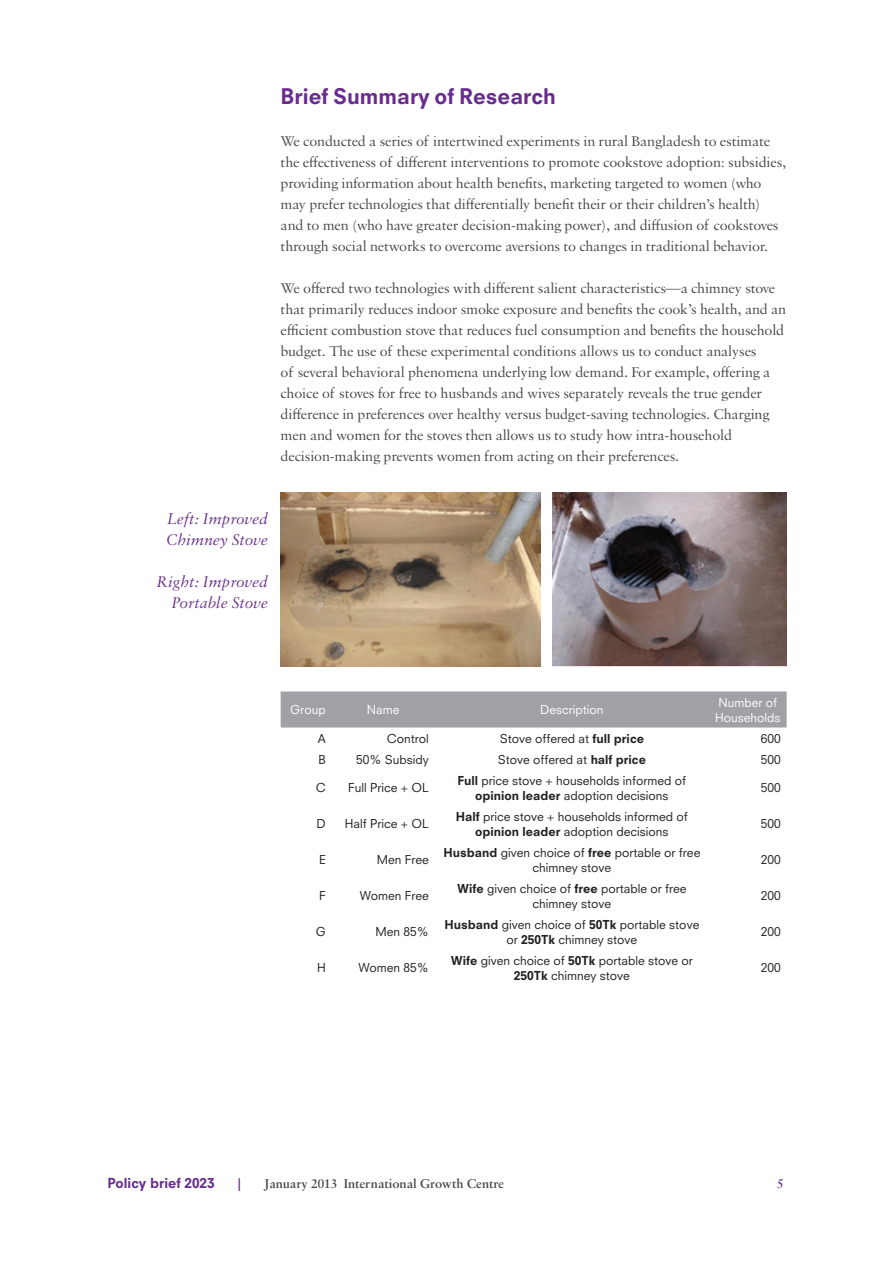
<style>
.page{position:relative;width:893px;height:1263px;background:#fff}
.page>*{position:absolute;margin:0;border:0;box-sizing:border-box;transform-origin:0 0}
.t1{font:800 21px "Neuzeit SLT Std";color:#672c8e}
.t2{font:italic 16.5px/21px "Sabon MT Std";color:#672c8e}
.t3{font:15px/21px "Sabon MT Std";letter-spacing:-.01em;color:#454647}
.t4{font:600 13.5px "Sabon MT Std";color:#454647}
.t5{font:800 13.5px "Neuzeit SLT Std";color:#672c8e}
.t6{font:600 13.5px "Sabon MT Std";color:#672c8e}
.t7{font:12px/15px "Neuzeit SLT Std";color:#231f20;text-align:center}
.t8{font:12px/15px "Neuzeit SLT Std";color:#fff}
.s1{font-weight:800}
</style>
<div class="page">
<div style="left:281px;top:691px;width:506px;height:36px;background:#a1a1a5"></div>
<img style="left:281px;top:492px;width:259px;height:175px">
<img style="left:553px;top:492px;width:234px;height:174px">
<h1 class="t1" style="left:281px;top:83px;width:277px">Brief Summary of Research</h1>
<p class="t3" style="left:281px;top:130px;width:507px">We conducted a series of intertwined experiments in rural Bangladesh to estimate the effectiveness of different interventions to promote cookstove adoption: subsidies, providing information about health benefits, marketing targeted to women (who may prefer technologies that differentially benefit their or their children’s health) and to men (who have greater decision-making power), and diffusion of cookstoves through social networks to overcome aversions to changes in traditional behavior.</p>
<p class="t3" style="left:281px;top:277px;width:507px">We offered two technologies with different salient characteristics—a chimney stove that primarily reduces indoor smoke exposure and benefits the cook’s health, and an efficient combustion stove that reduces fuel consumption and benefits the household budget. The use of these experimental conditions allows us to conduct analyses<br>of several behavioral phenomena underlying low demand. For example, offering a choice of stoves for free to husbands and wives separately reveals the true gender difference in preferences over healthy versus budget-saving technologies. Charging men and women for the stoves then allows us to study how intra-household decision-making prevents women from acting on their preferences.</p>
<p class="t2" style="left:166px;top:508px;width:103px">Left: Improved<br>Chimney Stove</p>
<p class="t2" style="left:157px;top:571px;width:113px;text-align:right">Right: Improved<br>Portable Stove</p>
<p class="t8" style="left:290px;top:702px;width:37px">Group</p>
<p class="t8" style="left:367px;top:702px;width:34px">Name</p>
<p class="t8" style="left:540px;top:702px;width:65px">Description</p>
<p class="t8" style="left:715px;top:694px;width:67px">Number of<br>Households</p>
<p class="t7" style="left:318px;top:730px;width:10px">A</p>
<p class="t7" style="left:387px;top:730px;width:44px">Control</p>
<p class="t7" style="left:500px;top:730px;width:146px">Stove offered at <span class="s1">full price</span></p>
<p class="t7" style="left:761px;top:730px;width:22px">600</p>
<p class="t7" style="left:318px;top:751px;width:9px">B</p>
<p class="t7" style="left:356px;top:751px;width:74px">50% Subsidy</p>
<p class="t7" style="left:498px;top:751px;width:150px">Stove offered at <span class="s1">half price</span></p>
<p class="t7" style="left:761px;top:751px;width:22px">500</p>
<p class="t7" style="left:316px;top:780px;width:11px">C</p>
<p class="t7" style="left:348px;top:780px;width:82px">Full Price + OL</p>
<p class="t7" style="left:458px;top:772px;width:230px"><span class="s1">Full</span> price stove + households informed of <span class="s1">opinion leader</span> adoption decisions</p>
<p class="t7" style="left:761px;top:780px;width:22px">500</p>
<p class="t7" style="left:316px;top:816px;width:11px">D</p>
<p class="t7" style="left:345px;top:816px;width:85px">Half Price + OL</p>
<p class="t7" style="left:456px;top:809px;width:234px"><span class="s1">Half</span> price stove + households informed of <span class="s1">opinion leader</span> adoption decisions</p>
<p class="t7" style="left:761px;top:816px;width:22px">500</p>
<p class="t7" style="left:319px;top:852px;width:8px">E</p>
<p class="t7" style="left:377px;top:852px;width:54px">Men Free</p>
<p class="t7" style="left:444px;top:845px;width:258px"><span class="s1">Husband</span> given choice of <span class="s1">free</span> portable or free chimney stove</p>
<p class="t7" style="left:761px;top:852px;width:22px">200</p>
<p class="t7" style="left:319px;top:888px;width:8px">F</p>
<p class="t7" style="left:360px;top:888px;width:70px">Women Free</p>
<p class="t7" style="left:457px;top:881px;width:231px"><span class="s1">Wife</span> given choice of <span class="s1">free</span> portable or free chimney stove</p>
<p class="t7" style="left:761px;top:888px;width:22px">200</p>
<p class="t7" style="left:316px;top:924px;width:11px">G</p>
<p class="t7" style="left:375px;top:924px;width:55px">Men 85%</p>
<p class="t7" style="left:444px;top:917px;width:256px"><span class="s1">Husband</span> given choice of <span class="s1">50Tk</span> portable stove or <span class="s1">250Tk</span> chimney stove</p>
<p class="t7" style="left:761px;top:924px;width:22px">200</p>
<p class="t7" style="left:317px;top:960px;width:10px">H</p>
<p class="t7" style="left:359px;top:960px;width:72px">Women 85%</p>
<p class="t7" style="left:451px;top:953px;width:243px"><span class="s1">Wife</span> given choice of <span class="s1">50Tk</span> portable stove or<br><span class="s1">250Tk</span> chimney stove</p>
<p class="t7" style="left:761px;top:960px;width:22px">200</p>
<p class="t5" style="left:107px;top:1175px;width:109px">Policy brief 2023</p>
<p class="t6" style="left:237px;top:1176px;width:5px">|</p>
<p class="t4" style="left:264px;top:1176px;width:242px">January 2013 International Growth Centre</p>
<p class="t6" style="left:777px;top:1176px;width:8px">5</p>
</div>
